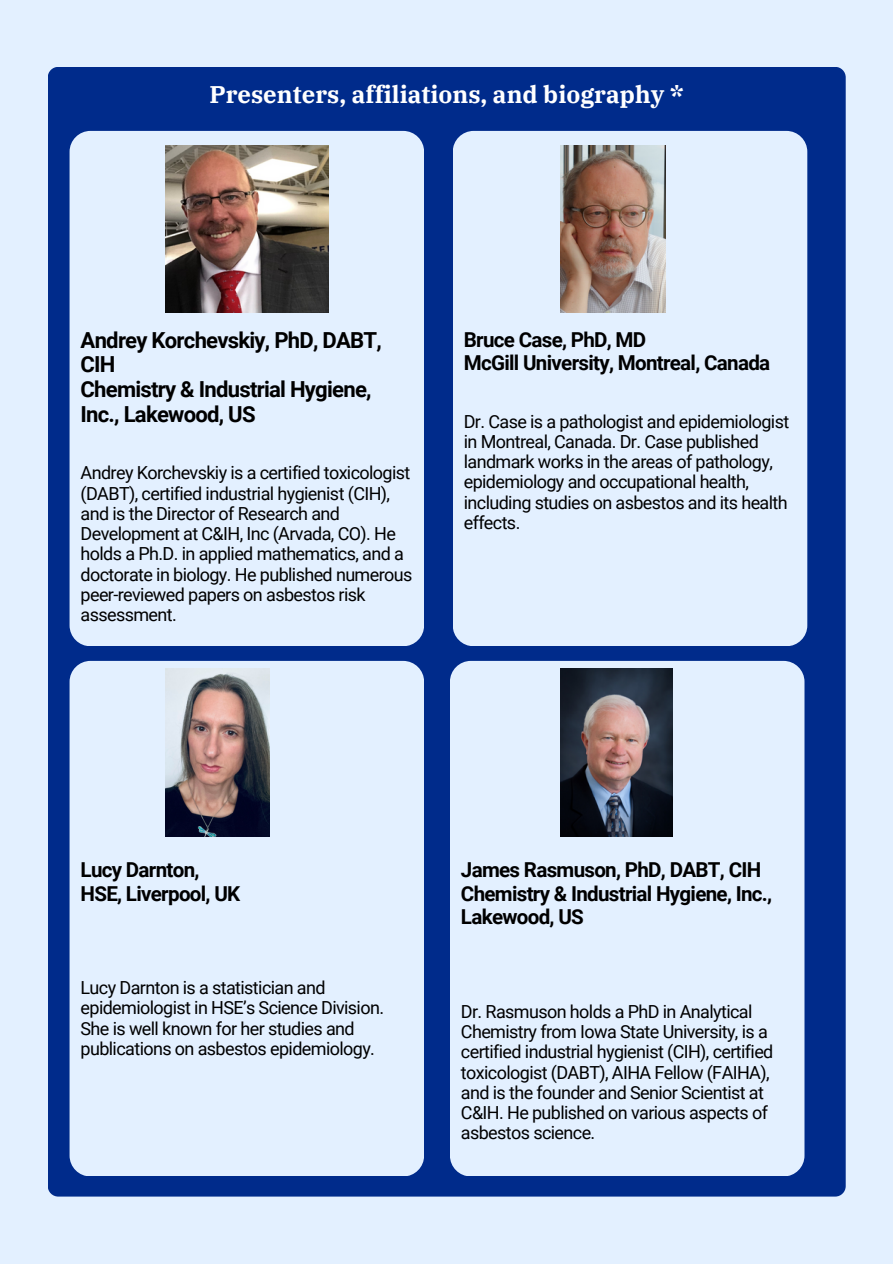
<style>
.page{position:relative;width:893px;height:1264px;background:#fff}
.page>*{position:absolute;margin:0;border:0;box-sizing:border-box;transform-origin:0 0}
.t1{font:700 24px "IBM Plex Serif";color:#fff}
.t2{font:700 22.05px/24.8px "Roboto";letter-spacing:-.035em;color:#000}
.t3{font:700 20.55px/23.7px "Roboto";letter-spacing:-.035em;color:#000}
.t4{font:18px/20.2px "Roboto";letter-spacing:-.035em;color:#000}
</style>
<div class="page">
<div style="left:0;top:0;width:892px;height:1263px;background:#e3f0ff"></div>
<div style="left:48px;top:67px;width:797px;height:1129px;background:#002b8b;border-radius:10px"></div>
<div style="left:70px;top:661px;width:354px;height:514px;background:#e3f0ff;border-radius:21px"></div>
<div style="left:450px;top:661px;width:354px;height:514px;background:#e3f0ff;border-radius:21px"></div>
<div style="left:70px;top:131px;width:354px;height:515px;background:#e3f0ff;border-radius:21px"></div>
<div style="left:452px;top:131px;width:355px;height:515px;background:#e3f0ff;border-radius:21px"></div>
<img style="left:165px;top:668px;width:105px;height:168px">
<img style="left:165px;top:145px;width:163px;height:168px">
<img style="left:560px;top:145px;width:105px;height:168px">
<img style="left:560px;top:668px;width:112px;height:168px">
<p class="t1" style="left:209px;top:79px;width:476px">Presenters, affiliations, and biography *</p>
<h2 class="t2" style="left:81px;top:328px;width:303px">Andrey Korchevskiy, PhD, DABT,<br>CIH<br>Chemistry &amp; Industrial Hygiene,<br>Inc., Lakewood, US</h2>
<p class="t4" style="left:81px;top:463px;width:333px">Andrey Korchevskiy is a certified toxicologist (DABT), certified industrial hygienist (CIH), and is the Director of Research and Development at C&amp;IH, Inc (Arvada, CO). He holds a Ph.D. in applied mathematics, and a doctorate in biology. He published numerous peer-reviewed papers on asbestos risk assessment.</p>
<p class="t3" style="left:463px;top:328px;width:308px">Bruce Case, PhD, MD<br>McGill University, Montreal, Canada</p>
<h2 class="t4" style="left:463px;top:411px;width:327px">Dr. Case is a pathologist and epidemiologist in Montreal, Canada. Dr. Case published landmark works in the areas of pathology, epidemiology and occupational health, including studies on asbestos and its health effects.</h2>
<p class="t3" style="left:81px;top:858px;width:161px">Lucy Darnton,<br>HSE, Liverpool, UK</p>
<p class="t4" style="left:81px;top:977px;width:305px">Lucy Darnton is a statistician and epidemiologist in HSE’s Science Division.<br>She is well known for her studies and publications on asbestos epidemiology.</p>
<h2 class="t3" style="left:461px;top:858px;width:313px">James Rasmuson, PhD, DABT, CIH<br>Chemistry &amp; Industrial Hygiene, Inc.,<br>Lakewood, US</h2>
<p class="t4" style="left:461px;top:1001px;width:314px">Dr. Rasmuson holds a PhD in Analytical Chemistry from Iowa State University, is a certified industrial hygienist (CIH), certified toxicologist (DABT), AIHA Fellow (FAIHA), and is the founder and Senior Scientist at C&amp;IH. He published on various aspects of asbestos science.</p>
</div>
